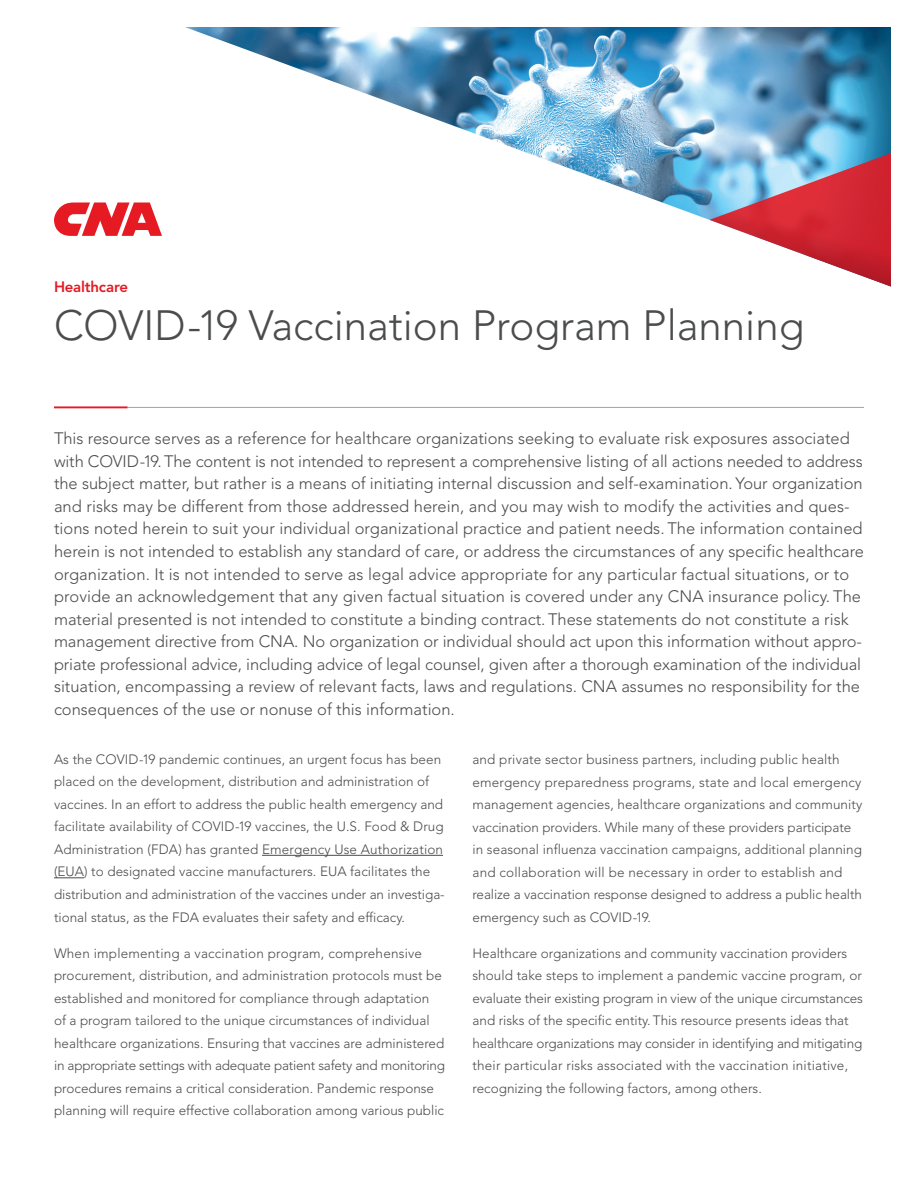
<style>
.page{position:relative;width:918px;height:1188px;background:#fff}
.page>*{position:absolute;margin:0;border:0;box-sizing:border-box;transform-origin:0 0}
.t1{font:300 42px "Avenir LT Std";color:#4b4c4d}
.t2{font:300 16.5px/22.5px "Avenir LT Std";color:#4b4c4d}
.t3{font:800 15px "Avenir LT Std";letter-spacing:-.015em;color:#e51a23}
.t4{font:300 13.5px/22.5px "Avenir LT Std";color:#4b4c4d}
</style>
<div class="page">
<svg style="left:54px;top:202px;width:108px;height:34px"></svg>
<img style="left:186px;top:27px;width:705px;height:193px">
<hr style="left:54px;top:407px;width:810px;height:1px;background:#a0a1a5">
<hr style="left:54px;top:406px;width:73px;height:2px;background:#e51a23">
<hr style="left:262px;top:855px;width:181px;height:1px;background:#4b4c4d">
<hr style="left:54px;top:877px;width:30px;height:1px;background:#4b4c4d">
<svg style="left:710px;top:153px;width:181px;height:134px"></svg>
<p class="t3" style="left:54px;top:278px;width:76px">Healthcare</p>
<h1 class="t1" style="left:54px;top:300px;width:752px">COVID-19 Vaccination Program Planning</h1>
<p class="t2" style="left:54px;top:428px;width:812px">This resource serves as a reference for healthcare organizations seeking to evaluate risk exposures associated with COVID-19. The content is not intended to represent a comprehensive listing of all actions needed to address the subject matter, but rather is a means of initiating internal discussion and self-examination. Your organization and risks may be different from those addressed herein, and you may wish to modify the activities and ques&shy;tions noted herein to suit your individual organizational practice and patient needs. The information contained herein is not intended to establish any standard of care, or address the circumstances of any specific healthcare organization. It is not intended to serve as legal advice appropriate for any particular factual situations, or to provide an acknowledgement that any given factual situation is covered under any CNA insurance policy. The material presented is not intended to constitute a binding contract. These statements do not constitute a risk management directive from CNA. No organization or individual should act upon this information without appro&shy;priate professional advice, including advice of legal counsel, given after a thorough examination of the individual situation, encompassing a review of relevant facts, laws and regulations. CNA assumes no responsibility for the consequences of the use or nonuse of this information.</p>
<p class="t4" style="left:54px;top:748px;width:392px">As the COVID-19 pandemic continues, an urgent focus has been placed on the development, distribution and administration of vaccines. In an effort to address the public health emergency and facilitate availability of COVID-19 vaccines, the U.S. Food &amp; Drug Administration (FDA) has granted Emergency Use Authorization (EUA) to designated vaccine manufacturers. EUA facilitates the distribution and administration of the vaccines under an investiga&shy;tional status, as the FDA evaluates their safety and efficacy.</p>
<p class="t4" style="left:54px;top:942px;width:393px">When implementing a vaccination program, comprehensive procurement, distribution, and administration protocols must be established and monitored for compliance through adaptation<br>of a program tailored to the unique circumstances of individual healthcare organizations. Ensuring that vaccines are administered in appropriate settings with adequate patient safety and monitoring procedures remains a critical consideration. Pandemic response planning will require effective collaboration among various public</p>
<p class="t4" style="left:472px;top:748px;width:391px">and private sector business partners, including public health emergency preparedness programs, state and local emergency management agencies, healthcare organizations and community vaccination providers. While many of these providers participate in seasonal influenza vaccination campaigns, additional planning and collaboration will be necessary in order to establish and realize a vaccination response designed to address a public health emergency such as COVID-19.</p>
<p class="t4" style="left:472px;top:942px;width:392px">Healthcare organizations and community vaccination providers should take steps to implement a pandemic vaccine program, or evaluate their existing program in view of the unique circumstances and risks of the specific entity. This resource presents ideas that healthcare organizations may consider in identifying and mitigating their particular risks associated with the vaccination initiative, recognizing the following factors, among others.</p>
</div>
